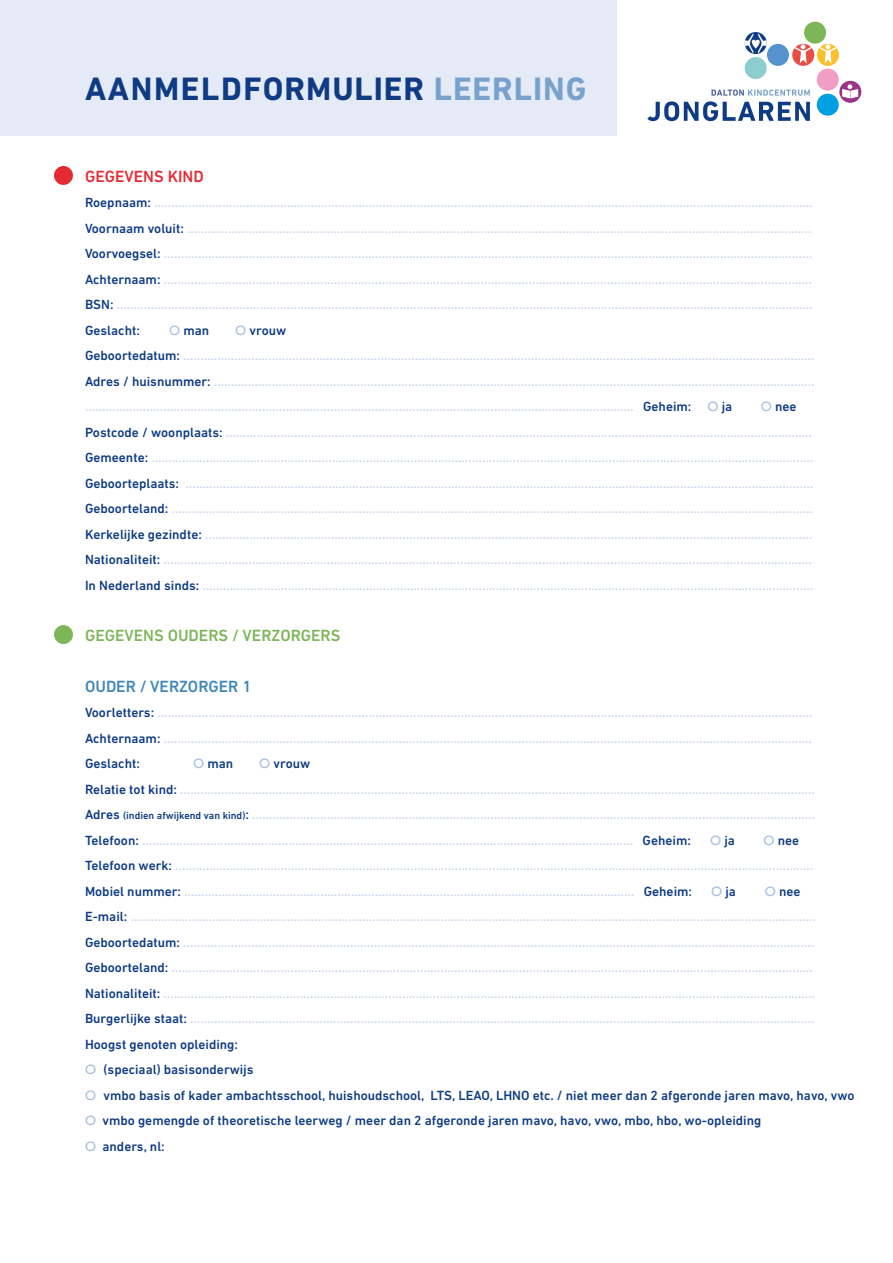
<style>
.page{position:relative;width:893px;height:1263px;background:#fff}
.page>*{position:absolute;margin:0;border:0;box-sizing:border-box;transform-origin:0 0}
.t1{font:700 33px "DIN Next LT Pro";letter-spacing:.03em;color:#0e3b83}
.t2{font:500 16.5px "DIN Next LT Pro";color:#7db559}
.t3{font:500 16.5px "DIN Next LT Pro";color:#3e87bb}
.t4{font:500 16.5px "DIN Next LT Pro";color:#e62a32}
.t5{font:500 13.5px/25.5px "DIN Next LT Pro";color:#cad7eb}
.t6{font:500 13.5px "DIN Next LT Pro";color:#0e3b83}
.s1{color:#78a2cc}
.s2{color:#0e3b83}
.s3{font-family:"Gill Sans";font-weight:400;color:#a7bfdd}
.s4{font-size:10.5px;color:#0e3b83}
</style>
<div class="page">
<div style="left:0;top:0;width:617px;height:136px;background:#e5ebf6"></div>
<div style="left:54px;top:625px;width:19px;height:19px;background:#7db559;border-radius:50%"></div>
<div style="left:54px;top:166px;width:19px;height:19px;background:#e62a32;border-radius:50%"></div>
<svg style="left:792px;top:44px;width:22px;height:22px"></svg>
<svg style="left:817px;top:44px;width:22px;height:22px"></svg>
<div style="left:804px;top:22px;width:22px;height:22px;background:#7db559;border-radius:50%"></div>
<svg style="left:745px;top:32px;width:22px;height:22px"></svg>
<div style="left:745px;top:57px;width:22px;height:22px;background:#8dcecd;border-radius:50%"></div>
<div style="left:767px;top:44px;width:22px;height:22px;background:#5692ce;border-radius:50%"></div>
<div style="left:817px;top:69px;width:22px;height:22px;background:#f19ec4;border-radius:50%"></div>
<div style="left:817px;top:94px;width:22px;height:22px;background:#009fe3;border-radius:50%"></div>
<svg style="left:839px;top:81px;width:22px;height:22px"></svg>
<svg style="left:793px;top:44px;width:45px;height:20px"></svg>
<svg style="left:647px;top:90px;width:163px;height:31px"></svg>
<svg style="left:745px;top:33px;width:22px;height:20px"></svg>
<svg style="left:842px;top:84px;width:16px;height:15px"></svg>
<h1 class="t1" style="left:85px;top:70px;width:503px">AANMELDFORMULIER <span class="s1">LEERLING</span></h1>
<p class="t4" style="left:85px;top:166px;width:120px">GEGEVENS KIND</p>
<p class="t5" style="left:85px;top:190px;width:729px;text-align:justify"><span class="s2">Roepnaam:</span> ….................................................…………………………………………………………………………………………………………………………...<br><span class="s2">Voornaam voluit:</span> ….................................................……………………………………………………………………………………….………………………….<br><span class="s2">Voorvoegsel:</span> ….................................................………………………………………………………………………………………………………………………… <span class="s2">Achternaam:</span> ….................................................………………………………………………………………………………………………………………………… <span class="s2">BSN:</span> ….................................................………………………………………………………………………………………………………………………………....….<br><span class="s2">Geslacht:</span></p>
<p class="t5" style="left:85px;top:317px;width:731px;text-indent:150px"><span class="s3">O</span> <span class="s2">vrouw<br>Geboortedatum:</span> ….................................................…………………………………………………………………………………….……………………………… <span class="s2">Adres / huisnummer:</span> ..........................................…………………………………………………………………….……………….……………………………… ….................................................………………………………………….....................................…………………… <span class="s2">Geheim:</span> <span class="s3">O</span> <span class="s2">ja</span></p>
<p class="t6" style="left:169px;top:322px;width:42px"><span class="s3">O</span> man</p>
<p class="t5" style="left:85px;top:394px;width:730px;text-indent:676px"><span class="s3">O</span> <span class="s2">nee Postcode / woonplaats:</span> ….................................................…………………………………………………………...................................................… <span class="s2">Gemeente:</span> ….................................................………………………………………………………………………………………………………………………....… <span class="s2">Geboorteplaats:</span> ….................................................…………………………………………………………………………………………………………………… <span class="s2">Geboorteland:</span> ….................................................……………………………………………………………………………………………………………….……… <span class="s2">Kerkelijke gezindte:</span> ….................................................……………………………………………………………………………………………………………… <span class="s2">Nationaliteit:</span> ….................................................…………………………………..……………………………………………………………………..…………..… <span class="s2">In Nederland sinds:</span> ….................................................……………………………………………………………….………………………………………………</p>
<p class="t2" style="left:85px;top:625px;width:257px">GEGEVENS OUDERS / VERZORGERS</p>
<p class="t3" style="left:85px;top:676px;width:168px">OUDER / VERZORGER 1</p>
<p class="t5" style="left:85px;top:700px;width:729px;text-align:justify"><span class="s2">Voorletters:</span> ….................................................……………….…………………………………………………………………………….....………………….…….<br><span class="s2">Achternaam:</span> ….................................................………………………………………………………………………………………………………………….…..… <span class="s2">Geslacht:</span></p>
<p class="t5" style="left:85px;top:751px;width:731px;text-indent:174px"><span class="s3">O</span> <span class="s2">vrouw<br>Relatie tot kind:</span> ….................................................……………………………………………………………………………………………………………………..<br><span class="s2">Adres</span> <span class="s4">(indien afwijkend van kind)</span><span class="s2">:</span> …............................................................………………………………………………………………………………………… <span class="s2">Telefoon:</span> ….................................................…………………………………………………………………..…………… <span class="s2">Geheim:</span></p>
<p class="t6" style="left:193px;top:756px;width:42px"><span class="s3">O</span> man</p>
<p class="t5" style="left:85px;top:827px;width:730px;text-indent:678px"><span class="s3">O</span> <span class="s2">nee<br>Telefoon werk:</span> ….................................................………………………………………………………………….…………………………………………………..<br><span class="s2">Mobiel nummer:</span> ….................................................………………………………………………………..…………… <span class="s2">Geheim:</span></p>
<p class="t6" style="left:710px;top:832px;width:26px"><span class="s3">O</span> ja</p>
<p class="t5" style="left:85px;top:878px;width:771px;text-indent:680px"><span class="s3">O</span> <span class="s2">nee<br>E-mail:</span> ….................................................………………………………………………………………………………............………………………...…………..… <span class="s2">Geboortedatum:</span> ….................................................…………………………………..................…………………………….…………………………………… <span class="s2">Geboorteland:</span> ….................................................………............……………………………………………………….…………………………………………… <span class="s2">Nationaliteit:</span> ….................................................………………………………….........…………………………........….……………………………….………… <span class="s2">Burgerlijke staat:</span> ….................................................………………………………….........…………………………........….…………………………..……… <span class="s2">Hoogst genoten opleiding:<br></span><span class="s3">O</span> <span class="s2">(speciaal) basisonderwijs<br></span><span class="s3">O</span> <span class="s2">vmbo basis of kader ambachtsschool, huishoudschool, LTS, LEAO, LHNO etc. / niet meer dan 2 afgeronde jaren mavo, havo, vwo </span><span class="s3">O</span> <span class="s2">vmbo gemengde of theoretische leerweg / meer dan 2 afgeronde jaren mavo, havo, vwo, mbo, hbo, wo-opleiding<br></span><span class="s3">O</span> <span class="s2">anders, nl:</span></p>
<p class="t6" style="left:711px;top:883px;width:26px"><span class="s3">O</span> ja</p>
</div>
